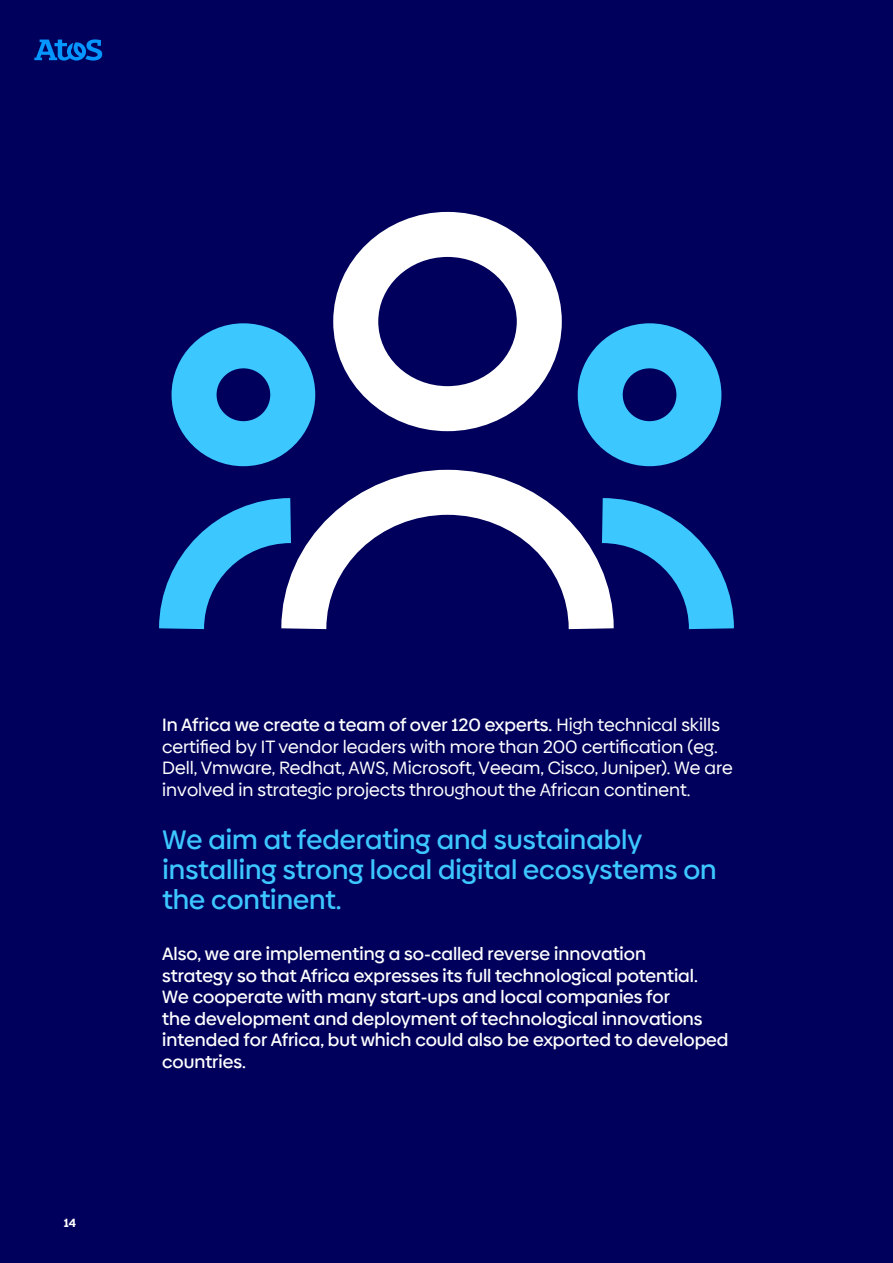
<style>
.page{position:relative;width:893px;height:1263px;background:#00005c}
.page>*{position:absolute;margin:0;border:0;box-sizing:border-box;transform-origin:0 0}
.ID_Document{font:500 27px/30px "Biennale";color:#3dc7ff}
.Body_copy{font:500 18px/21.6px "Biennale";color:#fff}
.Body_copy-2{font:18px/21.6px "Biennale";color:#fff}
.Body_copy-3{font:700 12px "Biennale";color:#fff}
.s1{font-weight:500}
</style>
<div class="page">
<svg style="left:159px;top:323px;width:575px;height:307px"></svg>
<svg style="left:259px;top:211px;width:377px;height:419px"></svg>
<svg style="left:34px;top:39px;width:68px;height:22px"></svg>
<p class="Body_copy-3" style="left:64px;top:1215px;width:14px">14</p>
<p class="Body_copy-2" style="left:162px;top:714px;width:572px"><span class="s1">In Africa we create a team of over 120 experts.</span> High technical skills certified by IT vendor leaders with more than 200 certification (eg.<br>Dell, Vmware, Redhat, AWS, Microsoft, Veeam, Cisco, Juniper). We are involved in strategic projects throughout the African continent.</p>
<p class="ID_Document" style="left:163px;top:824px;width:556px">We aim at federating and sustainably installing strong local digital ecosystems on the continent.</p>
<p class="Body_copy" style="left:162px;top:943px;width:568px">Also, we are implementing a so-called reverse innovation<br>strategy so that Africa expresses its full technological potential.<br>We cooperate with many start-ups and local companies for<br>the development and deployment of technological innovations intended for Africa, but which could also be exported to developed countries.</p>
</div>
